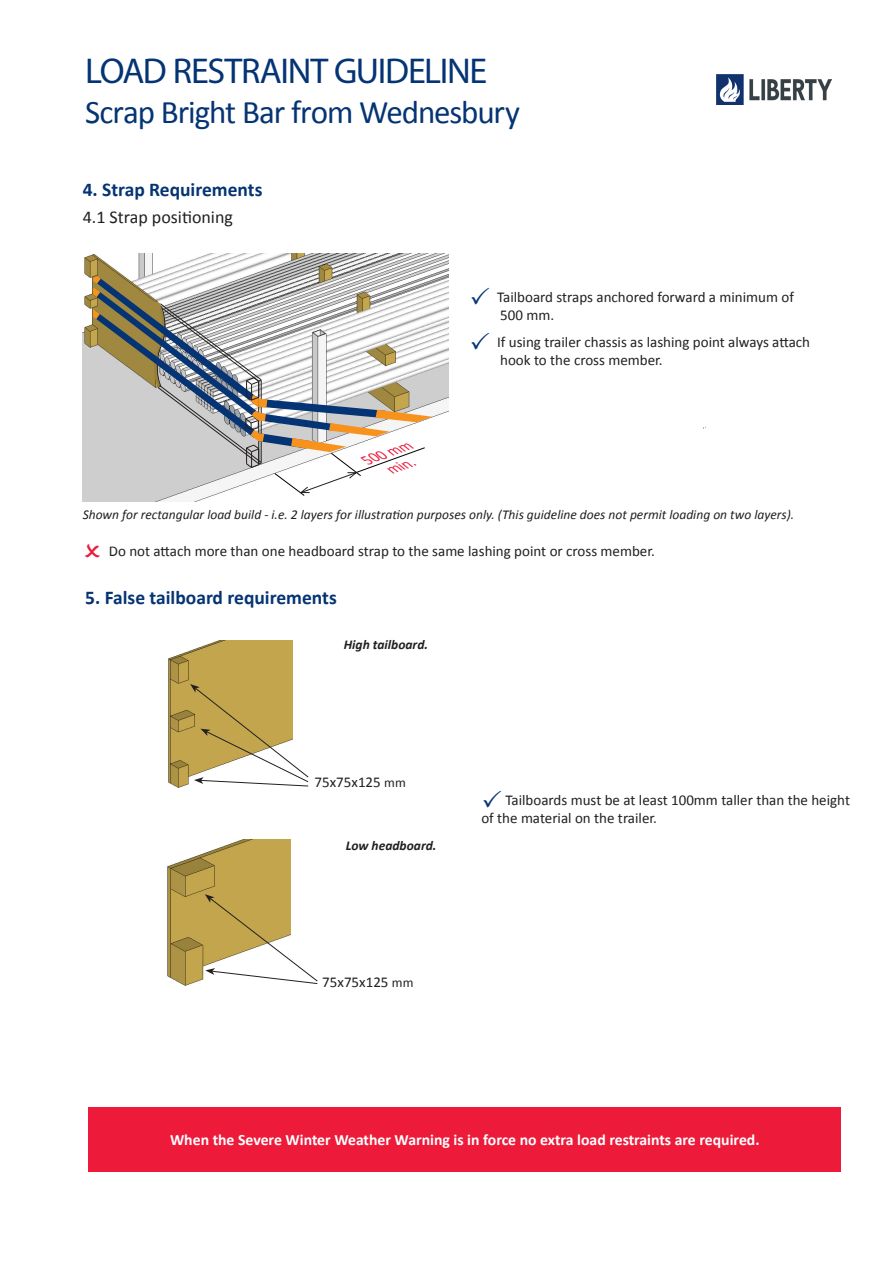
<style>
.page{position:relative;width:893px;height:1263px;background:#fff}
.page>*{position:absolute;margin:0;border:0;box-sizing:border-box;transform-origin:0 0}
.t1{font:36px "Myriad Pro";letter-spacing:-.035em;color:#053474}
.t2{font:33px "Calibri";letter-spacing:-.03em;color:#053474}
.t3{font:700 19.5px "Calibri";color:#053474}
.t4{font:18px "Calibri";color:#231f20}
.t5{font:700 15.75px "Calibri";color:#fff}
.t6{font:15px/18px "Calibri";color:#231f20}
.t7{font:italic 15px "Calibri";color:#ed1a3a}
.t8{font:italic 13.5px "Calibri";color:#231f20}
.t9{font:italic 700 13.5px "Calibri";color:#231f20}
.s1{font-size:13.5px}
</style>
<div class="page">
<img style="left:716px;top:74px;width:115px;height:31px">
<img style="left:83px;top:254px;width:365px;height:247px">
<svg style="left:90px;top:276px;width:342px;height:222px"></svg>
<img style="left:168px;top:640px;width:125px;height:148px">
<svg style="left:190px;top:684px;width:119px;height:103px"></svg>
<img style="left:167px;top:840px;width:123px;height:146px">
<svg style="left:205px;top:894px;width:113px;height:90px"></svg>
<div style="left:88px;top:1107px;width:753px;height:64px;background:#ed1a3a"></div>
<p class="t1" style="left:85px;top:49px;width:404px">LOAD RESTRAINT GUIDELINE</p>
<p class="t2" style="left:85px;top:89px;width:436px">Scrap Bright Bar from Wednesbury</p>
<p class="t3" style="left:83px;top:175px;width:181px">4. Strap Requirements</p>
<p class="t4" style="left:83px;top:204px;width:152px">4.1 Strap positioning</p>
<p class="t6" style="left:497px;top:287px;width:298px">Tailboard straps anchored forward a minimum of</p>
<p class="t6" style="left:500px;top:305px;width:55px">500 mm.</p>
<p class="t6" style="left:497px;top:332px;width:314px">If using trailer chassis as lashing point always attach</p>
<p class="t6" style="left:500px;top:350px;width:164px">hook to the cross member.</p>
<p class="t7" style="left:363px;top:450px;width:52px;rotate:-20deg">500 mm</p>
<p class="t7" style="left:387px;top:459px;width:29px;rotate:-20deg">min.</p>
<p class="t8" style="left:83px;top:505px;width:713px">Shown for rectangular load build - i.e. 2 layers for illustration purposes only. (This guideline does not permit loading on two layers).</p>
<p class="t6" style="left:109px;top:541px;width:548px">Do not attach more than one headboard strap to the same lashing point or cross member.</p>
<p class="t3" style="left:85px;top:584px;width:253px">5. False tailboard requirements</p>
<p class="t9" style="left:344px;top:635px;width:86px">High tailboard.</p>
<p class="t6" style="left:315px;top:772px;width:93px">75x75x125 <span class="s1">mm</span></p>
<p class="t9" style="left:346px;top:836px;width:92px">Low headboard.</p>
<p class="t6" style="left:481px;top:790px;width:370px;text-indent:24px">Tailboards must be at least 100mm taller than the height of the material on the trailer.</p>
<p class="t6" style="left:322px;top:972px;width:93px">75x75x125 <span class="s1">mm</span></p>
<p class="t5" style="left:170px;top:1129px;width:591px">When the Severe Winter Weather Warning is in force no extra load restraints are required.</p>
</div>
